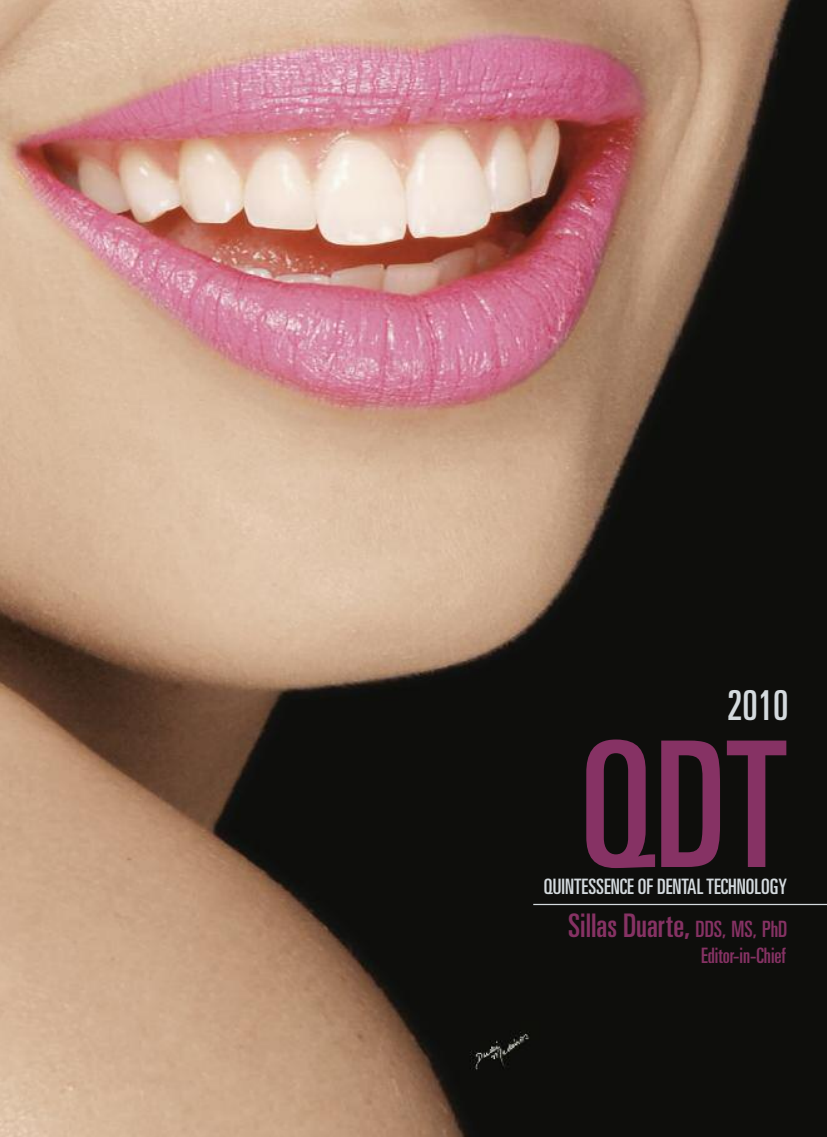
<style>
.page{position:relative;width:827px;height:1137px;background:#fff}
.page>*{position:absolute;margin:0;border:0;box-sizing:border-box;transform-origin:0 0}
.t1{font:ultra-condensed 175px "Univers";color:#863264}
.t2{font:ultra-condensed 41.25px "Univers";color:#d4dade}
.t3{font:ultra-condensed 32.5px "Univers";color:#863264}
.t4{font:ultra-condensed 21.25px "Univers";color:#d4dade}
.t5{font:ultra-condensed 21.25px "Univers";color:#863264}
.s1{font-size:22.5px}
.s2{font-size:21.25px}
</style>
<div class="page">
<img style="left:0;top:0;width:827px;height:1136px">
<hr style="left:533px;top:903px;width:294px;height:2px;background:#d4dade">
<h2 class="t2" style="left:727px;top:690px;width:63px">2010</h2>
<h1 class="t1" style="left:580px;top:740px;width:209px">QDT</h1>
<p class="t4" style="left:544px;top:878px;width:245px">QUINTESSENCE OF DENTALTECHNOLOGY</p>
<h3 class="t3" style="left:568px;top:913px;width:221px">Sillas Duarte, <span class="s1">DDS</span><span class="s2">,</span> <span class="s1">MS</span><span class="s2">,</span> <span class="s1">PhD</span></h3>
<p class="t5" style="left:701px;top:947px;width:86px">Editor-in-Chief</p>
</div>
